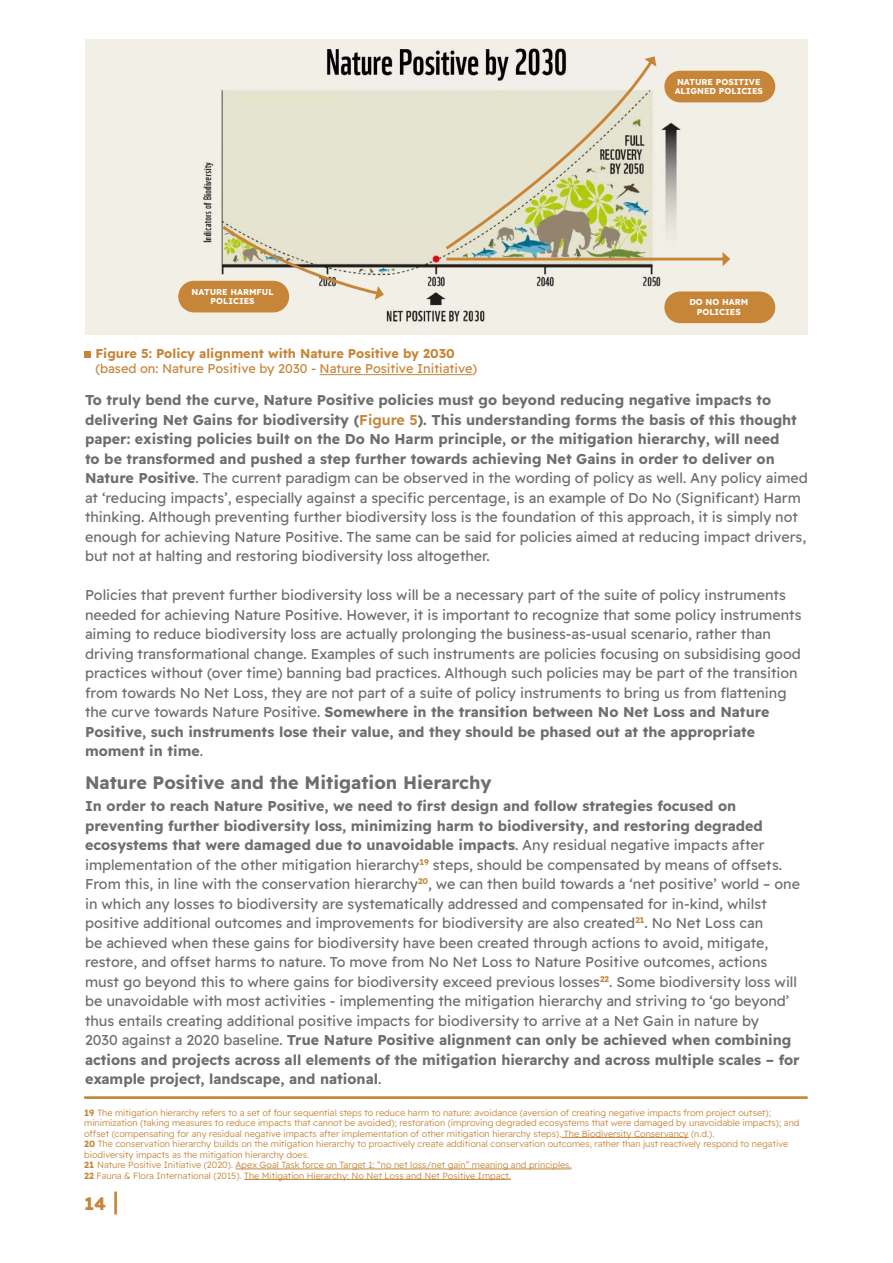
<style>
.page{position:relative;width:893px;height:1263px;background:#fff}
.page>*{position:absolute;margin:0;border:0;box-sizing:border-box;transform-origin:0 0}
.t1{font:700 18px "Readex Pro";color:#6e6e6c}
.t2{font:700 18px "Readex Pro";color:#c78538}
.t3{font:14.25px/19.5px "Readex Pro";color:#6e6e6c}
.t4{font:12.75px "Readex Pro";color:#c78538}
.t5{font:700 12.75px "Readex Pro";color:#c78538}
.t6{font:300 9px/10.5px "Readex Pro";color:#c78538}
.t7{font:700 8.55px/9.6px "Readex Pro";color:#fff;text-align:center}
.s1{font-weight:700}
.s2{font-weight:600;color:#c78538}
</style>
<div class="page">
<hr style="left:114px;top:1191px;width:3px;height:23px;background:#c78538">
<div style="left:85px;top:39px;width:723px;height:296px;background:#f2efe7"></div>
<img style="left:179px;top:48px;width:535px;height:276px">
<hr style="left:561px;top:1137px;width:127px;height:1px;background:#c78538">
<hr style="left:236px;top:1169px;width:336px;height:1px;background:#c78538">
<hr style="left:244px;top:1179px;width:267px;height:1px;background:#c78538">
<svg style="left:220px;top:224px;width:164px;height:76px"></svg>
<svg style="left:444px;top:56px;width:212px;height:195px"></svg>
<hr style="left:446px;top:258px;width:278px;height:2px;background:#c78538">
<svg style="left:723px;top:252px;width:7px;height:14px"></svg>
<div style="left:664px;top:71px;width:111px;height:31px;background:#c78538;border-radius:16px"></div>
<div style="left:178px;top:281px;width:111px;height:31px;background:#c78538;border-radius:16px"></div>
<div style="left:664px;top:291px;width:111px;height:32px;background:#c78538;border-radius:16px"></div>
<hr style="left:320px;top:374px;width:153px;height:1px;background:#c78538">
<div style="left:84px;top:351px;width:7px;height:6px;background:#c78538"></div>
<hr style="left:84px;top:1096px;width:724px;height:3px;background:#c78538">
<p class="t7" style="left:192px;top:287px;width:84px">NATURE HARMFUL<br>POLICIES</p>
<p class="t5" style="left:95px;top:346px;width:361px">Figure 5: Policy alignment with Nature Positive by 2030</p>
<p class="t4" style="left:95px;top:361px;width:383px">(based on: Nature Positive by 2030 - Nature Positive Initiative)</p>
<p class="t7" style="left:675px;top:77px;width:90px;text-align:left">NATURE POSITIVE<br>ALIGNED POLICIES</p>
<p class="t7" style="left:689px;top:298px;width:60px">DO NO HARM<br>POLICIES</p>
<p class="t3" style="left:85px;top:391px;width:724px"><span class="s1">To truly bend the curve, Nature Positive policies must go beyond reducing negative impacts to delivering Net Gains for biodiversity (</span><span class="s2">Figure 5</span><span class="s1">). This understanding forms the basis of this thought paper: existing policies built on the Do No Harm principle, or the mitigation hierarchy, will need<br>to be transformed and pushed a step further towards achieving Net Gains in order to deliver on Nature Positive</span>. The current paradigm can be observed in the wording of policy as well. Any policy aimed at ‘reducing impacts’, especially against a specific percentage, is an example of Do No (Significant) Harm thinking. Although preventing further biodiversity loss is the foundation of this approach, it is simply not enough for achieving Nature Positive. The same can be said for policies aimed at reducing impact drivers, but not at halting and restoring biodiversity loss altogether.</p>
<p class="t3" style="left:85px;top:586px;width:718px">Policies that prevent further biodiversity loss will be a necessary part of the suite of policy instruments needed for achieving Nature Positive. However, it is important to recognize that some policy instruments aiming to reduce biodiversity loss are actually prolonging the business-as-usual scenario, rather than driving transformational change. Examples of such instruments are policies focusing on subsidising good practices without (over time) banning bad practices. Although such policies may be part of the transition from towards No Net Loss, they are not part of a suite of policy instruments to bring us from flattening the curve towards Nature Positive. <span class="s1">Somewhere in the transition between No Net Loss and Nature Positive, such instruments lose their value, and they should be phased out at the appropriate moment in time</span>.</p>
<p class="t1" style="left:85px;top:773px;width:408px">Nature Positive and the Mitigation Hierarchy</p>
<p class="t3" style="left:85px;top:796px;width:716px"><span class="s1">In order to reach Nature Positive, we need to first design and follow strategies focused on preventing further biodiversity loss, minimizing harm to biodiversity, and restoring degraded ecosystems that were damaged due to unavoidable impacts</span>. Any residual negative impacts after implementation of the other mitigation hierarchy<sup>19</sup> steps, should be compensated by means of offsets.<br>From this, in line with the conservation hierarchy<sup>20</sup>, we can then build towards a ‘net positive’ world – one in which any losses to biodiversity are systematically addressed and compensated for in-kind, whilst positive additional outcomes and improvements for biodiversity are also created<sup>21</sup>. No Net Loss can<br>be achieved when these gains for biodiversity have been created through actions to avoid, mitigate, restore, and offset harms to nature. To move from No Net Loss to Nature Positive outcomes, actions must go beyond this to where gains for biodiversity exceed previous losses<sup>22</sup>. Some biodiversity loss will be unavoidable with most activities - implementing the mitigation hierarchy and striving to ‘go beyond’ thus entails creating additional positive impacts for biodiversity to arrive at a Net Gain in nature by<br>2030 against a 2020 baseline. <span class="s1">True Nature Positive alignment can only be achieved when combining actions and projects across all elements of the mitigation hierarchy and across multiple scales – for example project, landscape, and national</span>.</p>
<p class="t6" style="left:84px;top:1107px;width:717px"><span class="s1">19</span> The mitigation hierarchy refers to a set of four sequential steps to reduce harm to nature: avoidance (aversion of creating negative impacts from project outset); minimization (taking measures to reduce impacts that cannot be avoided); restoration (improving degraded ecosystems that were damaged by unavoidable impacts); and offset (compensating for any residual negative impacts after implementation of other mitigation hierarchy steps). The Biodiversity Conservancy (n.d.).<br><span class="s1">20</span> The conservation hierarchy builds on the mitigation hierarchy to proactively create additional conservation outcomes, rather than just reactively respond to negative biodiversity impacts as the mitigation hierarchy does.<br><span class="s1">21</span> Nature Positive Initiative (2020). Apex Goal Task force on Target 1: “no net loss/net gain” meaning and principles.<br><span class="s1">22</span> Fauna &amp; Flora International (2015). The Mitigation Hierarchy: No Net Loss and Net Positive Impact.</p>
<p class="t2" style="left:84px;top:1193px;width:24px">14</p>
</div>
